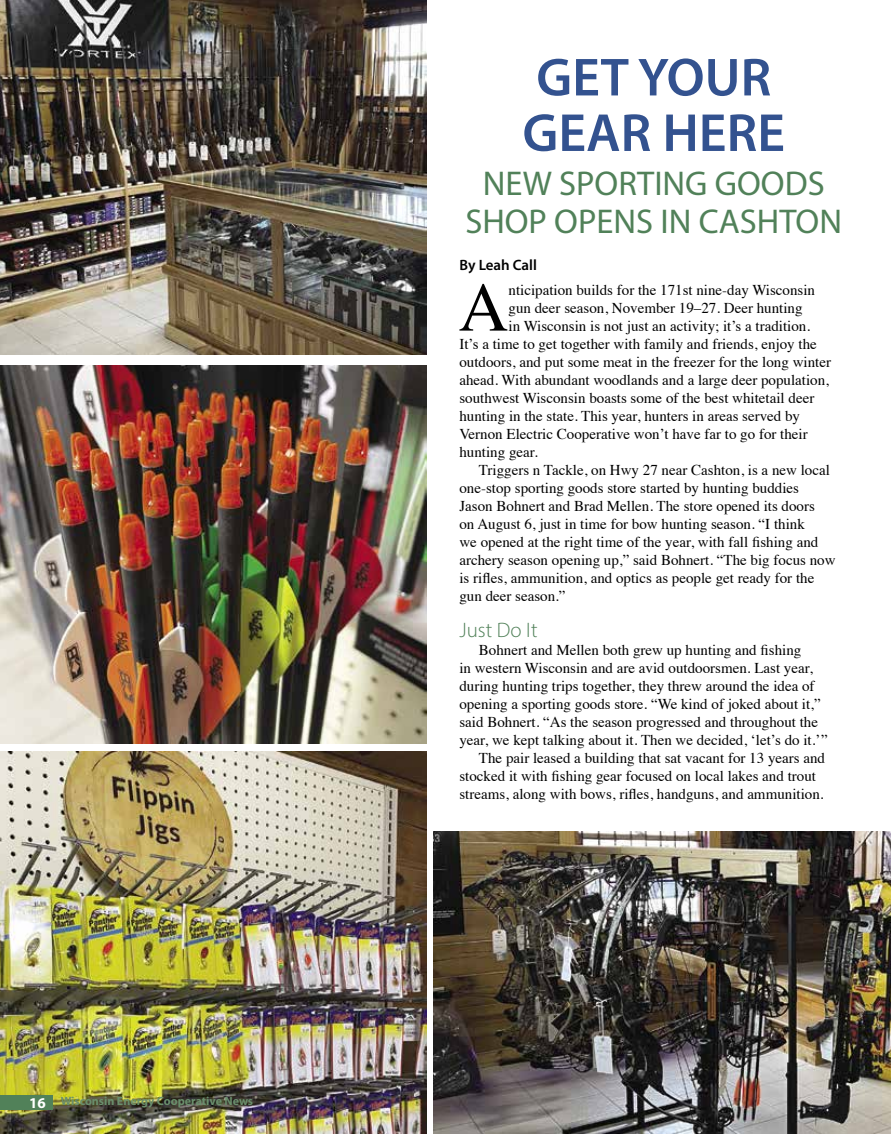
<style>
.page{position:relative;width:891px;height:1134px;background:#fff}
.page>*{position:absolute;margin:0;border:0;box-sizing:border-box;transform-origin:0 0}
.t1{font:69.45px "Times";color:#000}
.t2{font:600 54px/55.5px "Myriad Pro";color:#33528f}
.t3{font:34.5px/37.5px "Myriad Pro";color:#518159;text-align:center}
.t4{font:300 21px "Myriad Pro";color:#518159}
.t5{font:15px "Times";color:#000}
.t6{font:600 15px "Myriad Pro";color:#000}
.t7{font:700 12px "Myriad Pro";color:#6a8f6c}
.s1{font-size:15px;color:#fff}
</style>
<div class="page">
<img style="left:0;top:752px;width:426px;height:382px">
<img style="left:0;top:0;width:426px;height:355px">
<div style="left:0;top:1095px;width:52px;height:15px;background:#518159"></div>
<img style="left:0;top:365px;width:426px;height:378px">
<img style="left:434px;top:831px;width:457px;height:303px">
<p class="t7" style="left:29px;top:1093px;width:226px"><span class="s1">16</span> Wisconsin Energy Cooperative News</p>
<h2 class="t2" style="left:522px;top:48px;width:264px">GET YOUR<br>GEAR HERE</h2>
<h3 class="t3" style="left:465px;top:164px;width:378px">NEW SPORTING GOODS<br>SHOP OPENS IN CASHTON</h3>
<p class="t6" style="left:459px;top:255px;width:79px">By Leah Call</p>
<h1 class="t1" style="left:458px;top:242px;width:52px">A</h1>
<p class="t5" style="left:509px;top:276px;width:308px">nticipation builds for the 171st nine-day Wisconsin</p>
<p class="t5" style="left:509px;top:294px;width:296px">gun deer season, November 19–27. Deer hunting</p>
<p class="t5" style="left:509px;top:312px;width:303px">in Wisconsin is not just an activity; it’s a tradition.</p>
<p class="t5" style="left:459px;top:330px;width:359px">It’s a time to get together with family and friends, enjoy the</p>
<p class="t5" style="left:459px;top:348px;width:373px">outdoors, and put some meat in the freezer for the long winter</p>
<p class="t5" style="left:459px;top:366px;width:371px">ahead. With abundant woodlands and a large deer population,</p>
<p class="t5" style="left:459px;top:384px;width:356px">southwest Wisconsin boasts some of the best whitetail deer</p>
<p class="t5" style="left:459px;top:402px;width:342px">hunting in the state. This year, hunters in areas served by</p>
<p class="t5" style="left:459px;top:420px;width:350px">Vernon Electric Cooperative won’t have far to go for their</p>
<p class="t5" style="left:459px;top:438px;width:80px">hunting gear.</p>
<p class="t5" style="left:479px;top:456px;width:353px">Triggers n Tackle, on Hwy 27 near Cashton, is a new local</p>
<p class="t5" style="left:459px;top:474px;width:341px">one-stop sporting goods store started by hunting buddies</p>
<p class="t5" style="left:459px;top:492px;width:357px">Jason Bohnert and Brad Mellen. The store opened its doors</p>
<p class="t5" style="left:459px;top:510px;width:347px">on August 6, just in time for bow hunting season. “I think</p>
<p class="t5" style="left:459px;top:528px;width:360px">we opened at the right time of the year, with fall fishing and</p>
<p class="t5" style="left:459px;top:546px;width:378px">archery season opening up,” said Bohnert. “The big focus now</p>
<p class="t5" style="left:459px;top:564px;width:356px">is rifles, ammunition, and optics as people get ready for the</p>
<p class="t5" style="left:459px;top:582px;width:108px">gun deer season.”</p>
<h3 class="t4" style="left:459px;top:617px;width:80px">Just Do It</h3>
<p class="t5" style="left:479px;top:636px;width:324px">Bohnert and Mellen both grew up hunting and fishing</p>
<p class="t5" style="left:459px;top:654px;width:355px">in western Wisconsin and are avid outdoorsmen. Last year,</p>
<p class="t5" style="left:459px;top:672px;width:357px">during hunting trips together, they threw around the idea of</p>
<p class="t5" style="left:459px;top:690px;width:363px">opening a sporting goods store. “We kind of joked about it,”</p>
<p class="t5" style="left:459px;top:708px;width:360px">said Bohnert. “As the season progressed and throughout the</p>
<p class="t5" style="left:459px;top:726px;width:370px">year, we kept talking about it. Then we decided, ‘let’s do it.’”</p>
<p class="t5" style="left:479px;top:744px;width:348px">The pair leased a building that sat vacant for 13 years and</p>
<p class="t5" style="left:459px;top:762px;width:358px">stocked it with fishing gear focused on local lakes and trout</p>
<p class="t5" style="left:459px;top:780px;width:366px">streams, along with bows, rifles, handguns, and ammunition.</p>
</div>
